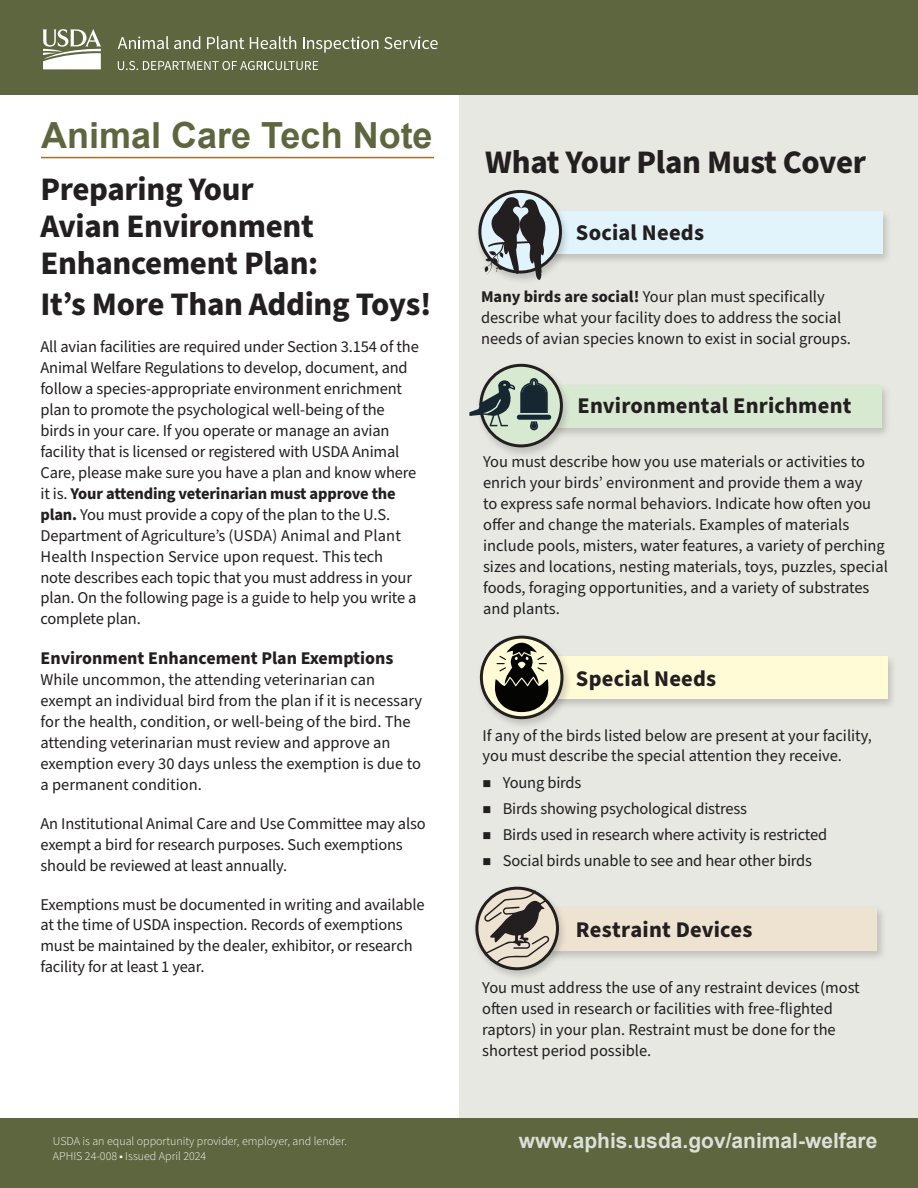
<style>
.page{position:relative;width:918px;height:1188px;background:#fff}
.page>*{position:absolute;margin:0;border:0;box-sizing:border-box;transform-origin:0 0}
.t1{font:700 36px "Arial";color:#5e663f}
.t2{font:700 32.85px/37.3px "Source Sans Pro";letter-spacing:-.01em;color:#231f20}
.t3{font:700 22.5px "Source Sans Pro";letter-spacing:.01em;color:#231f20}
.t4{font:700 21px "Arial";color:#dbe1d8}
.t5{font:700 18px "Source Sans Pro";color:#231f20}
.t6{font:16.5px/21px "Source Sans Pro";letter-spacing:-.01em;color:#231f20}
.t7{font:300 12px "Source Sans Pro";color:#fff}
.s1{font-weight:700}
</style>
<div class="page">
<div style="left:459px;top:94px;width:459px;height:1042px;background:#e7e8e2"></div>
<div style="left:486px;top:906px;width:401px;height:55px;background:#231f20;opacity:.2"></div>
<div style="left:490px;top:908px;width:388px;height:42px;background:#eee2d1"></div>
<div style="left:471px;top:885px;width:97px;height:96px;background:#231f20;opacity:.2"></div>
<svg style="left:477px;top:888px;width:80px;height:81px"></svg>
<div style="left:475px;top:887px;width:84px;height:83px;border:3px solid #231f20;border-radius:50%"></div>
<div style="left:491px;top:655px;width:406px;height:55px;background:#231f20;opacity:.2"></div>
<div style="left:495px;top:657px;width:393px;height:42px;background:#fffbd6"></div>
<div style="left:476px;top:633px;width:96px;height:97px;background:#231f20;opacity:.2"></div>
<svg style="left:481px;top:637px;width:81px;height:81px"></svg>
<div style="left:480px;top:636px;width:83px;height:83px;border:3px solid #231f20;border-radius:50%"></div>
<svg style="left:495px;top:643px;width:53px;height:69px"></svg>
<div style="left:489px;top:209px;width:403px;height:56px;background:#231f20;opacity:.2"></div>
<div style="left:494px;top:211px;width:389px;height:43px;background:#e1f4fc"></div>
<div style="left:474px;top:188px;width:97px;height:96px;background:#231f20;opacity:.2"></div>
<svg style="left:480px;top:191px;width:80px;height:81px"></svg>
<div style="left:478px;top:190px;width:84px;height:84px;border:3px solid #231f20;border-radius:50%"></div>
<svg style="left:481px;top:197px;width:66px;height:87px"></svg>
<div style="left:550px;top:383px;width:341px;height:55px;background:#231f20;opacity:.2"></div>
<div style="left:554px;top:385px;width:328px;height:42px;background:#d8e9d2"></div>
<div style="left:475px;top:362px;width:97px;height:96px;background:#231f20;opacity:.2"></div>
<svg style="left:481px;top:365px;width:80px;height:81px;fill:#d8e9d2"></svg>
<div style="left:479px;top:364px;width:84px;height:83px;border:3px solid #231f20;border-radius:50%"></div>
<div style="left:517px;top:415px;width:34px;height:5px;background:#172732;border-radius:3px"></div>
<svg style="left:469px;top:378px;width:79px;height:52px"></svg>
<svg style="left:484px;top:890px;width:66px;height:74px"></svg>
<div style="left:0;top:1119px;width:918px;height:69px;background:#5e663f"></div>
<hr style="left:41px;top:157px;width:393px;height:1px;background:#a56e29">
<div style="left:0;top:0;width:918px;height:94px;background:#5e663f"></div>
<svg style="left:118px;top:36px;width:82px;height:13px"></svg>
<svg style="left:207px;top:36px;width:37px;height:13px"></svg>
<svg style="left:250px;top:36px;width:46px;height:13px"></svg>
<svg style="left:303px;top:37px;width:135px;height:16px"></svg>
<svg style="left:118px;top:61px;width:200px;height:9px"></svg>
<svg style="left:42px;top:29px;width:60px;height:40px"></svg>
<h1 class="t1" style="left:41px;top:111px;width:393px">Animal Care Tech Note</h1>
<h2 class="t2" style="left:40px;top:171px;width:279px">Preparing Your<br>Avian Environment<br>Enhancement Plan:</h2>
<h2 class="t2" style="left:40px;top:286px;width:393px">It’s More Than Adding Toys!</h2>
<p class="t6" style="left:40px;top:337px;width:380px">All avian facilities are required under Section 3.154 of the Animal Welfare Regulations to develop, document, and follow a species-appropriate environment enrichment plan to promote the psychological well-being of the birds in your care. If you operate or manage an avian facility that is licensed or registered with USDA Animal Care, please make sure you have a plan and know where it is. <span class="s1">Your attending veterinarian must approve the plan.</span> You must provide a copy of the plan to the U.S.<br>Department of Agriculture’s (USDA) Animal and Plant Health Inspection Service upon request. This tech<br>note describes each topic that you must address in your plan. On the following page is a guide to help you write a complete plan.</p>
<p class="t5" style="left:40px;top:646px;width:354px">Environment Enhancement Plan Exemptions</p>
<p class="t6" style="left:40px;top:670px;width:383px">While uncommon, the attending veterinarian can exempt an individual bird from the plan if it is necessary for the health, condition, or well-being of the bird. The attending veterinarian must review and approve an exemption every 30 days unless the exemption is due to a permanent condition.</p>
<p class="t6" style="left:40px;top:813px;width:387px">An Institutional Animal Care and Use Committee may also exempt a bird for research purposes. Such exemptions should be reviewed at least annually.</p>
<p class="t6" style="left:40px;top:894px;width:386px">Exemptions must be documented in writing and available at the time of USDA inspection. Records of exemptions must be maintained by the dealer, exhibitor, or research facility for at least 1 year.</p>
<h2 class="t2" style="left:485px;top:144px;width:382px">What Your Plan Must Cover</h2>
<h3 class="t3" style="left:576px;top:217px;width:130px">Social Needs</h3>
<p class="t6" style="left:481px;top:287px;width:371px"><span class="s1">Many birds are social!</span> Your plan must specifically describe what your facility does to address the social needs of avian species known to exist in social groups.</p>
<h3 class="t3" style="left:578px;top:390px;width:275px">Environmental Enrichment</h3>
<p class="t6" style="left:483px;top:452px;width:406px">You must describe how you use materials or activities to enrich your birds’ environment and provide them a way<br>to express safe normal behaviors. Indicate how often you offer and change the materials. Examples of materials include pools, misters, water features, a variety of perching sizes and locations, nesting materials, toys, puzzles, special foods, foraging opportunities, and a variety of substrates and plants.</p>
<h3 class="t3" style="left:576px;top:663px;width:142px">Special Needs</h3>
<p class="t6" style="left:483px;top:725px;width:391px">If any of the birds listed below are present at your facility, you must describe the special attention they receive.</p>
<p class="t6" style="left:483px;top:769px;width:346px;line-height:26.2px">④ Young birds<br>④ Birds showing psychological distress<br>④ Birds used in research where activity is restricted ④ Social birds unable to see and hear other birds</p>
<h3 class="t3" style="left:576px;top:914px;width:178px">Restraint Devices</h3>
<p class="t6" style="left:482px;top:978px;width:379px">You must address the use of any restraint devices (most often used in research or facilities with free-flighted raptors) in your plan. Restraint must be done for the shortest period possible.</p>
<p class="t7" style="left:53px;top:1133px;width:296px">USDA is an equal opportunity provider, employer, and lender.</p>
<p class="t4" style="left:519px;top:1127px;width:360px">www.aphis.usda.gov/animal-welfare</p>
<p class="t7" style="left:53px;top:1148px;width:155px">APHIS 24-008 ▪ Issued April 2024</p>
</div>
